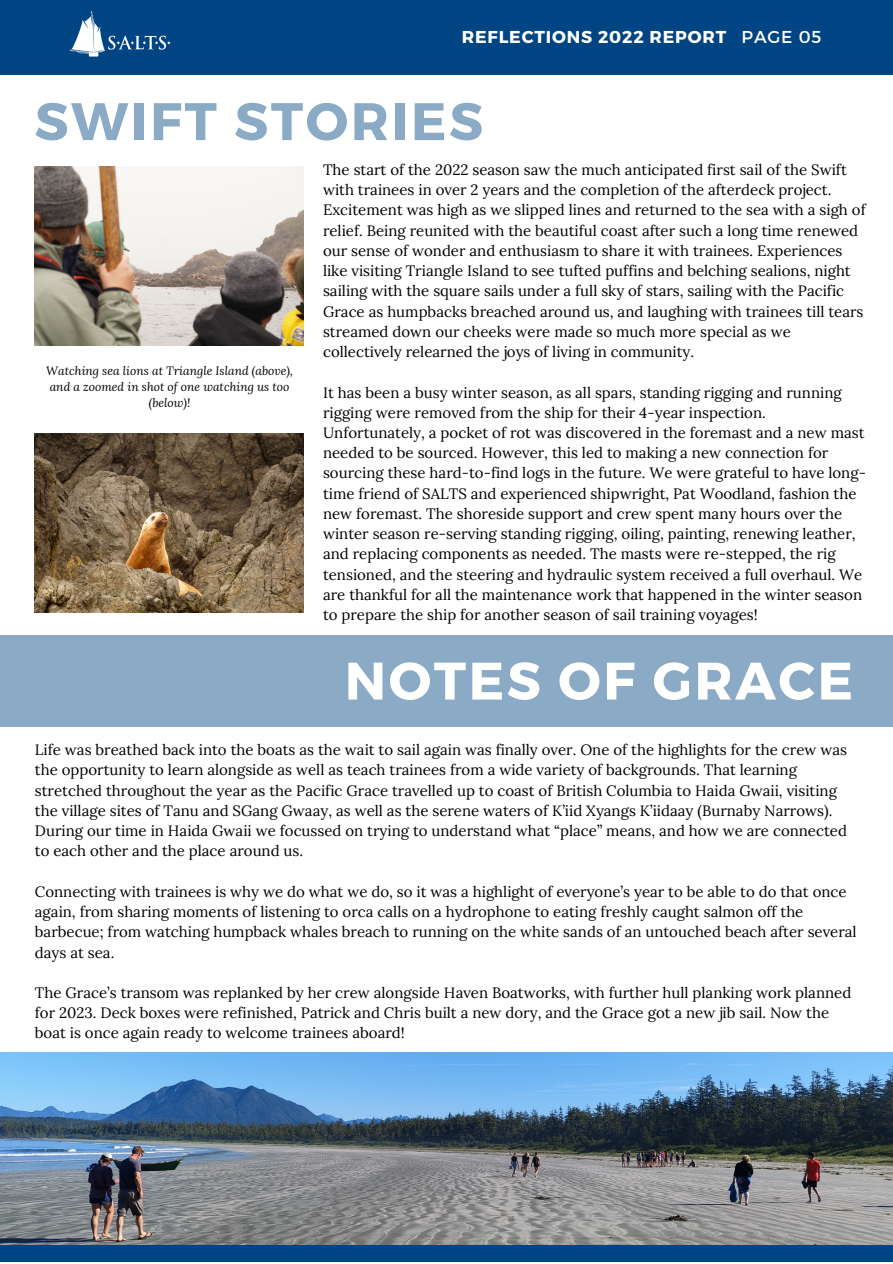
<style>
.page{position:relative;width:893px;height:1264px;background:#fff}
.page>*{position:absolute;margin:0;border:0;box-sizing:border-box;transform-origin:0 0}
.t1{font:700 52.65px "Montserrat";letter-spacing:.05em;color:#fff}
.t2{font:700 52.65px "Montserrat";letter-spacing:.05em;color:#8baac6}
.t3{font:700 17.25px "Montserrat";letter-spacing:.05em;color:#fff}
.t4{font:15px/20.2px "Lora";color:#000}
.t5{font:italic 12px/16px "Lora";color:#000;text-align:center}
.s1{font-weight:400}
</style>
<div class="page">
<div style="left:0;top:0;width:892px;height:74px;background:#004583"></div>
<img style="left:69px;top:10px;width:102px;height:47px">
<div style="left:0;top:635px;width:892px;height:91px;background:#8baac6"></div>
<div style="left:0;top:1234px;width:892px;height:27px;background:#004583"></div>
<img style="left:0;top:1052px;width:892px;height:192px">
<img style="left:35px;top:166px;width:268px;height:179px">
<img style="left:35px;top:433px;width:269px;height:179px">
<p class="t3" style="left:461px;top:26px;width:361px">REFLECTIONS 2022 REPORT <span class="s1">PAGE 05</span></p>
<h1 class="t2" style="left:35px;top:87px;width:450px">SWIFT STORIES</h1>
<p class="t4" style="left:323px;top:159px;width:544px">The start of the 2022 season saw the much anticipated first sail of the Swift with trainees in over 2 years and the completion of the afterdeck project.<br>Excitement was high as we slipped lines and returned to the sea with a sigh of relief. Being reunited with the beautiful coast after such a long time renewed our sense of wonder and enthusiasm to share it with trainees. Experiences like visiting Triangle Island to see tufted puffins and belching sealions, night sailing with the square sails under a full sky of stars, sailing with the Pacific Grace as humpbacks breached around us, and laughing with trainees till tears streamed down our cheeks were made so much more special as we collectively relearned the joys of living in community.</p>
<p class="t4" style="left:323px;top:382px;width:544px">It has been a busy winter season, as all spars, standing rigging and running rigging were removed from the ship for their 4-year inspection.<br>Unfortunately, a pocket of rot was discovered in the foremast and a new mast needed to be sourced. However, this led to making a new connection for sourcing these hard-to-find logs in the future. We were grateful to have long&shy;time friend of SALTS and experienced shipwright, Pat Woodland, fashion the new foremast. The shoreside support and crew spent many hours over the winter season re-serving standing rigging, oiling, painting, renewing leather, and replacing components as needed. The masts were re-stepped, the rig tensioned, and the steering and hydraulic system received a full overhaul. We are thankful for all the maintenance work that happened in the winter season to prepare the ship for another season of sail training voyages!</p>
<p class="t5" style="left:46px;top:362px;width:248px">Watching sea lions at Triangle Island (above), and a zoomed in shot of one watching us too (below)!</p>
<h1 class="t1" style="left:344px;top:646px;width:510px">NOTES OF GRACE</h1>
<p class="t4" style="left:35px;top:739px;width:813px">Life was breathed back into the boats as the wait to sail again was finally over. One of the highlights for the crew was the opportunity to learn alongside as well as teach trainees from a wide variety of backgrounds. That learning stretched throughout the year as the Pacific Grace travelled up to coast of British Columbia to Haida Gwaii, visiting the village sites of Tanu and SGang Gwaay, as well as the serene waters of K’iid Xyangs K’iidaay (Burnaby Narrows).<br>During our time in Haida Gwaii we focussed on trying to understand what “place” means, and how we are connected to each other and the place around us.</p>
<p class="t4" style="left:35px;top:881px;width:823px">Connecting with trainees is why we do what we do, so it was a highlight of everyone’s year to be able to do that once again, from sharing moments of listening to orca calls on a hydrophone to eating freshly caught salmon off the barbecue; from watching humpback whales breach to running on the white sands of an untouched beach after several days at sea.</p>
<p class="t4" style="left:35px;top:982px;width:817px">The Grace’s transom was replanked by her crew alongside Haven Boatworks, with further hull planking work planned for 2023. Deck boxes were refinished, Patrick and Chris built a new dory, and the Grace got a new jib sail. Now the boat is once again ready to welcome trainees aboard!</p>
</div>
